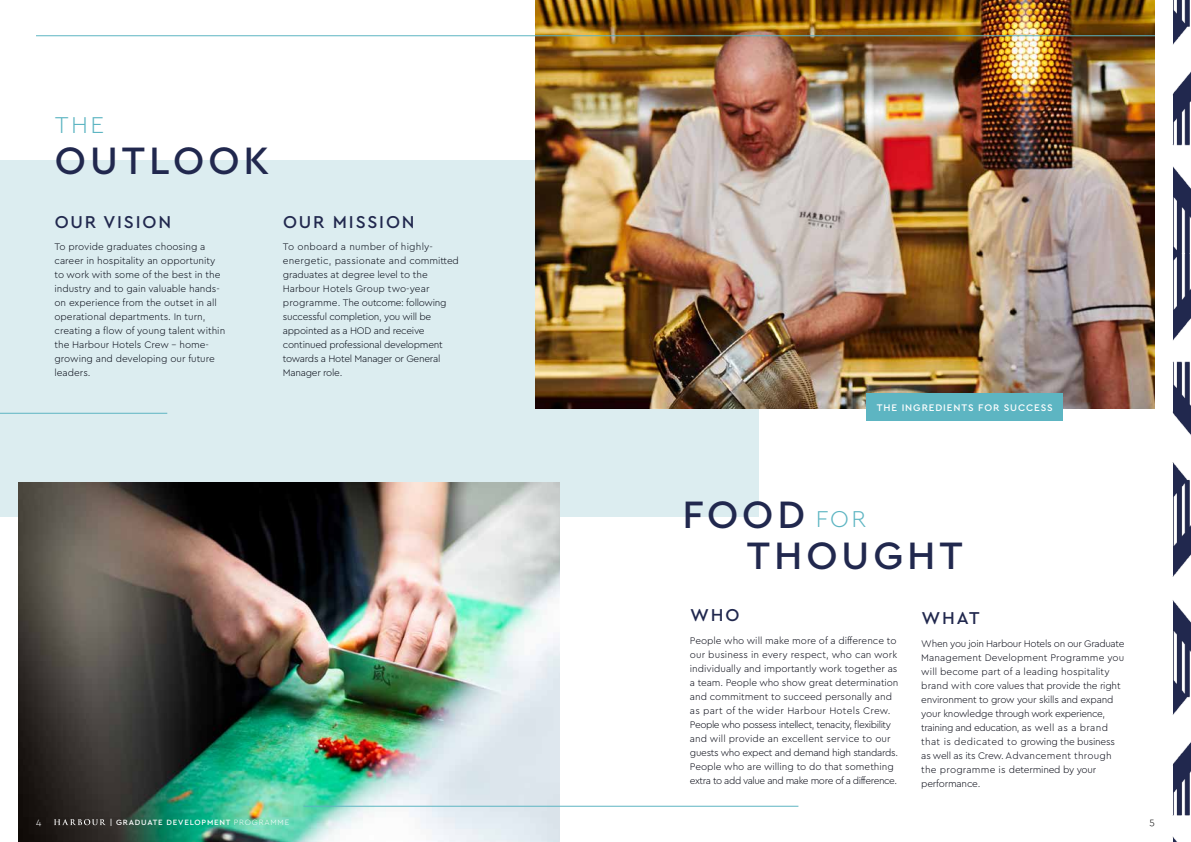
<style>
.page{position:relative;width:1191px;height:842px;background:#fff}
.page>*{position:absolute;margin:0;border:0;box-sizing:border-box;transform-origin:0 0}
.t1{font:500 40px/40.6px "Cera";letter-spacing:.1em;color:#21284e}
.t2{font:300 24px "Cera";letter-spacing:.1em;color:#5db5c2}
.t3{font:500 18px "Cera";letter-spacing:.1em;color:#21284e}
.t4{font:300 10px/14px "Cera";color:#00030f}
.t5{font:300 10px/14px "Cera";letter-spacing:-.02em;color:#00030f}
.t6{font:300 10px/14px "Cera";letter-spacing:-.025em;color:#00030f}
.t7{font:500 10px "Cera";letter-spacing:.09em;color:#fff}
.t8{font:300 10px "Cera";color:#000}
.t9{font:300 10px "Cera";color:#fff}
.t10{font:500 8px "Cera";letter-spacing:.1em;color:#fff}
.s1{font-weight:300}
</style>
<div class="page">
<div style="left:0;top:160px;width:758px;height:356px;background:#dcedf0"></div>
<img style="left:18px;top:482px;width:541px;height:360px">
<img style="left:535px;top:0;width:620px;height:408px">
<img style="left:1173px;top:0;width:18px;height:842px">
<div style="left:866px;top:394px;width:197px;height:27px;background:#5db5c2"></div>
<hr style="left:36px;top:36px;width:1119px;height:1px;background:#5db5c2">
<hr style="left:303px;top:806px;width:495px;height:1px;background:#5db5c2">
<hr style="left:0;top:413px;width:167px;height:1px;background:#5db5c2">
<svg style="left:54px;top:819px;width:52px;height:6px"></svg>
<h2 class="t2" style="left:55px;top:109px;width:51px">THE</h2>
<h1 class="t1" style="left:55px;top:138px;width:216px">OUTLOOK</h1>
<h3 class="t3" style="left:55px;top:210px;width:118px">OUR VISION</h3>
<p class="t4" style="left:54px;top:240px;width:172px">To provide graduates choosing a career in hospitality an opportunity to work with some of the best in the industry and to gain valuable hands&shy;on experience from the outset in all operational departments. In turn, creating a flow of young talent within the Harbour Hotels Crew - home&shy;growing and developing our future leaders.</p>
<h3 class="t3" style="left:283px;top:210px;width:133px">OUR MISSION</h3>
<p class="t6" style="left:283px;top:240px;width:177px">To onboard a number of highly&shy;energetic, passionate and committed graduates at degree level to the<br>Harbour Hotels Group two-year programme. The outcome: following successful completion, you will be appointed as a HOD and receive continued professional development towards a Hotel Manager or General<br>Manager role.</p>
<p class="t9" style="left:36px;top:815px;width:7px">4</p>
<p class="t10" style="left:110px;top:817px;width:181px">| GRADUATE DEVELOPMENT <span class="s1">PROGRAMME</span></p>
<p class="t7" style="left:877px;top:401px;width:177px">THE INGREDIENTS FOR SUCCESS</p>
<h1 class="t1" style="left:747px;top:493px;width:217px;text-indent:-64px">FOOD<br>THOUGHT</h1>
<h2 class="t2" style="left:815px;top:503px;width:52px">FOR</h2>
<h3 class="t3" style="left:690px;top:603px;width:51px">WHO</h3>
<p class="t4" style="left:690px;top:633px;width:210px">People who will make more of a difference to our business in every respect, who can work individually and importantly work together as a team. People who show great determination and commitment to succeed personally and as part of the wider Harbour Hotels Crew.<br>People who possess intellect, tenacity, flexibility and will provide an excellent service to our guests who expect and demand high standards.<br>People who are willing to do that something extra to add value and make more of a difference.</p>
<h3 class="t3" style="left:921px;top:606px;width:60px">WHAT</h3>
<p class="t5" style="left:921px;top:636px;width:205px">When you join Harbour Hotels on our Graduate Management Development Programme you will become part of a leading hospitality brand with core values that provide the right environment to grow your skills and expand your knowledge through work experience, training and education, as well as a brand that is dedicated to growing the business as well as its Crew. Advancement through the programme is determined by your performance.</p>
<p class="t8" style="left:1149px;top:815px;width:7px">5</p>
</div>
